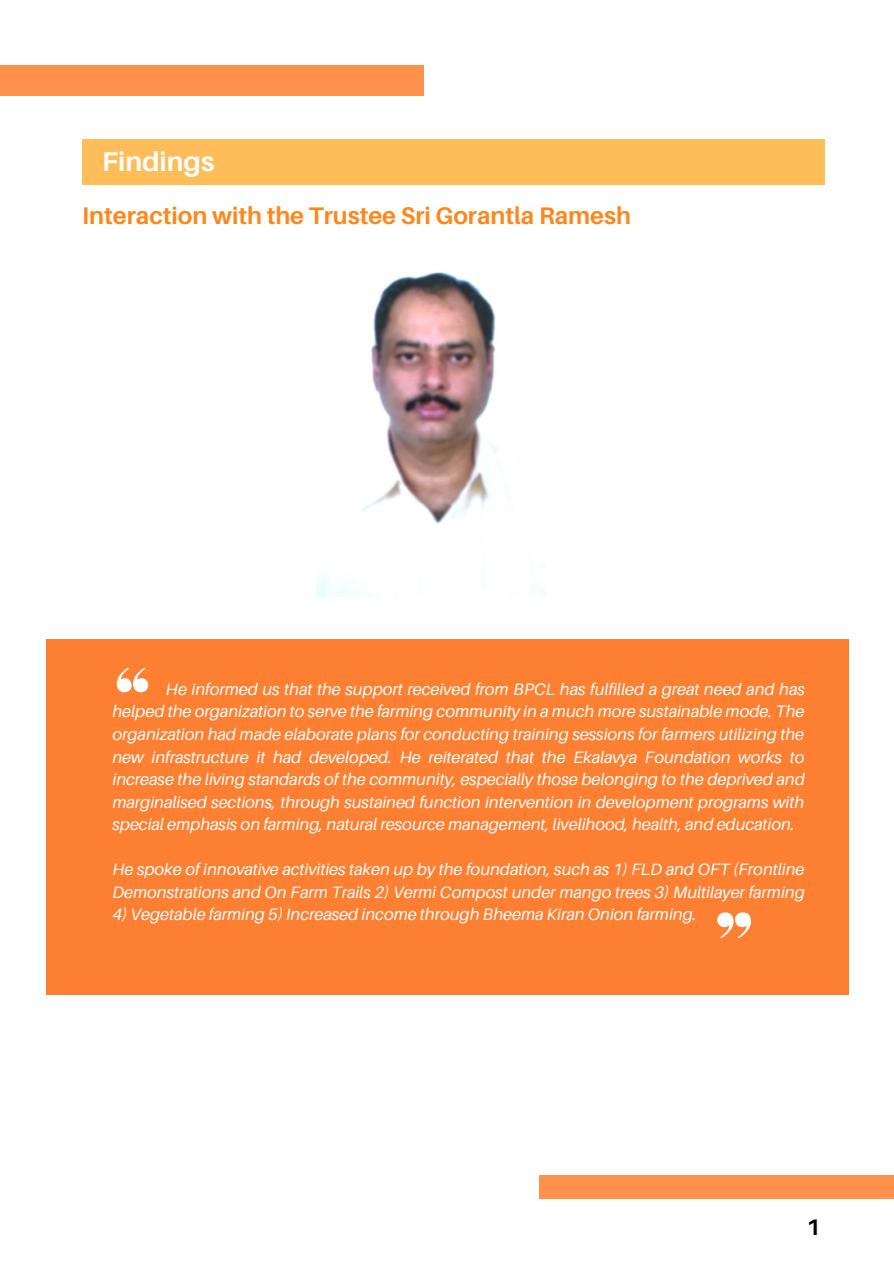
<style>
.page{position:relative;width:894px;height:1264px;background:#fff}
.page>*{position:absolute;margin:0;border:0;box-sizing:border-box;transform-origin:0 0}
.t1{font:700 27px "Aileron";color:#fff}
.t2{font:700 24px "Aileron";color:#fd871b}
.t3{font:700 22.5px "Aileron";color:#000}
.t4{font:italic 16.5px/22.5px "Aileron";color:#fff;text-align:justify}
</style>
<div class="page">
<div style="left:0;top:66px;width:423px;height:30px;background:#ff914d"></div>
<div style="left:539px;top:1175px;width:354px;height:23px;background:#ff914d"></div>
<div style="left:82px;top:140px;width:742px;height:45px;background:#ffbd59"></div>
<div style="left:46px;top:639px;width:802px;height:356px;background:#fd7f32"></div>
<svg style="left:117px;top:667px;width:31px;height:25px"></svg>
<svg style="left:717px;top:912px;width:33px;height:26px"></svg>
<img style="left:316px;top:271px;width:229px;height:325px">
<p class="t1" style="left:102px;top:145px;width:114px">Findings</p>
<p class="t2" style="left:82px;top:201px;width:550px">Interaction with the Trustee Sri Gorantla Ramesh</p>
<p class="t4" style="left:112px;top:677px;width:693px;text-indent:53px">He informed us that the support received from BPCL has fulfilled a great need and has helped the organization to serve the farming community in a much more sustainable mode. The organization had made elaborate plans for conducting training sessions for farmers utilizing the new infrastructure it had developed. He reiterated that the Ekalavya Foundation works to increase the living standards of the community, especially those belonging to the deprived and marginalised sections, through sustained function intervention in development programs with special emphasis on farming, natural resource management, livelihood, health, and education.</p>
<p class="t4" style="left:112px;top:857px;width:693px">He spoke of innovative activities taken up by the foundation, such as 1) FLD and OFT (Frontline<br>Demonstrations and On Farm Trails 2) Vermi Compost under mango trees 3) Multilayer farming</p>
<p class="t4" style="left:112px;top:902px;width:585px">4) Vegetable farming 5) Increased income through Bheema Kiran Onion farming.</p>
<p class="t3" style="left:806px;top:1213px;width:16px">1</p>
</div>
